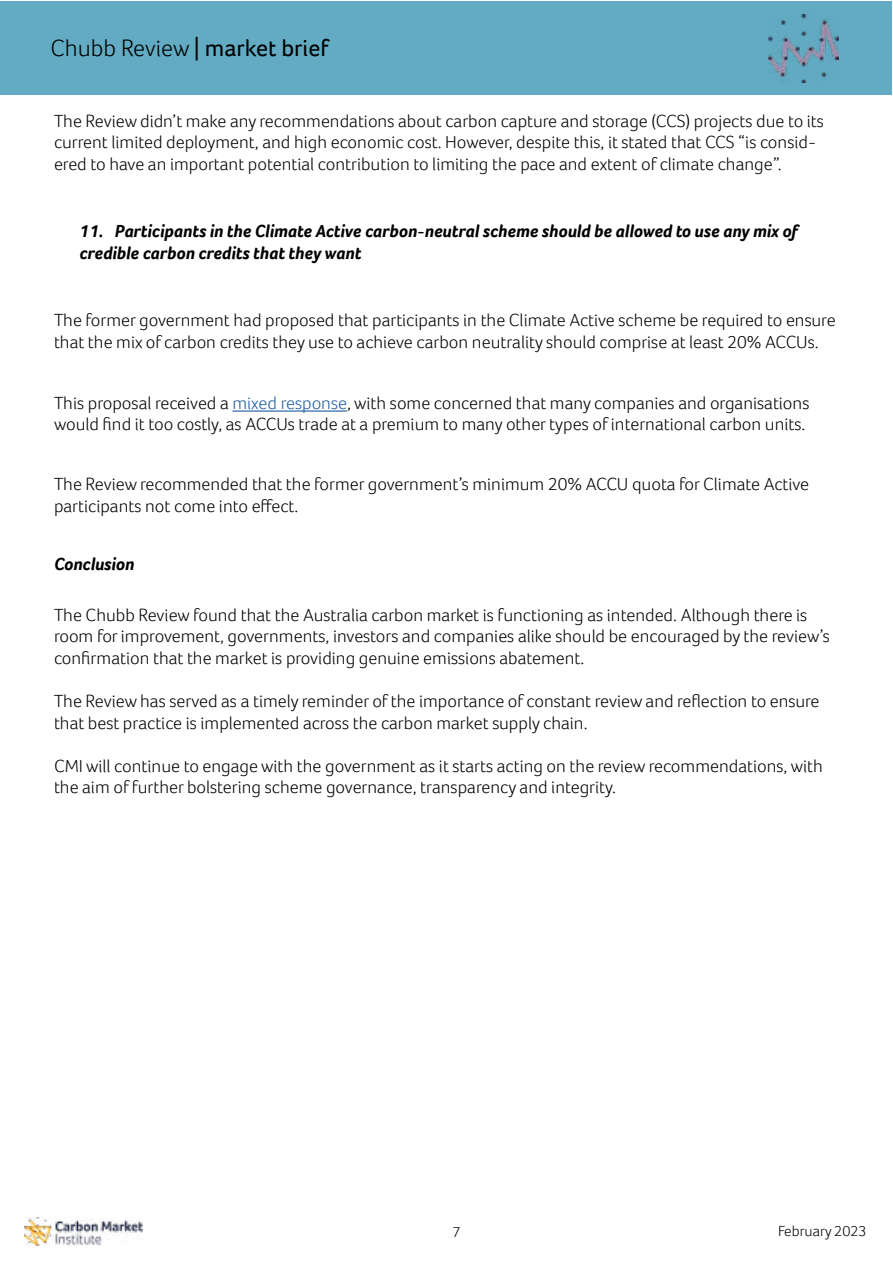
<style>
.page{position:relative;width:893px;height:1263px;background:#fff}
.page>*{position:absolute;margin:0;border:0;box-sizing:border-box;transform-origin:0 0}
.t1{font:24px "Foco";color:#000}
.t2{font:300 18px/21.6px "Foco";color:#000}
.t3{font:italic 700 18px/21.6px "Foco";color:#000}
.t4{font:300 15px "Foco";color:#000}
.s1{font-weight:300}
.s2{color:#215e9e}
</style>
<div class="page">
<div style="left:1px;top:1px;width:891px;height:93px;background:#62abc2"></div>
<img style="left:769px;top:14px;width:70px;height:68px">
<img style="left:25px;top:1217px;width:117px;height:29px">
<hr style="left:232px;top:410px;width:115px;height:2px;background:#215e9e">
<h1 class="t1" style="left:50px;top:32px;width:279px"><span class="s1">Chubb Review</span> | market brief</h1>
<p class="t2" style="left:54px;top:110px;width:771px">The Review didn’t make any recommendations about carbon capture and storage (CCS) projects due to its current limited deployment, and high economic cost. However, despite this, it stated that CCS “is consid&shy;ered to have an important potential contribution to limiting the pace and extent of climate change”.</p>
<p class="t3" style="left:80px;top:220px;width:720px">11. Participants in the Climate Active carbon-neutral scheme should be allowed to use any mix of credible carbon credits that they want</p>
<p class="t2" style="left:54px;top:309px;width:783px">The former government had proposed that participants in the Climate Active scheme be required to ensure that the mix of carbon credits they use to achieve carbon neutrality should comprise at least 20% ACCUs.</p>
<p class="t2" style="left:54px;top:392px;width:757px">This proposal received a <span class="s2">mixed response</span>, with some concerned that many companies and organisations would find it too costly, as ACCUs trade at a premium to many other types of international carbon units.</p>
<p class="t2" style="left:54px;top:473px;width:757px">The Review recommended that the former government’s minimum 20% ACCU quota for Climate Active participants not come into effect.</p>
<p class="t3" style="left:54px;top:553px;width:82px">Conclusion</p>
<p class="t2" style="left:54px;top:604px;width:777px">The Chubb Review found that the Australia carbon market is functioning as intended. Although there is room for improvement, governments, investors and companies alike should be encouraged by the review’s confirmation that the market is providing genuine emissions abatement.</p>
<p class="t2" style="left:54px;top:690px;width:767px">The Review has served as a timely reminder of the importance of constant review and reflection to ensure that best practice is implemented across the carbon market supply chain.</p>
<p class="t2" style="left:54px;top:755px;width:770px">CMI will continue to engage with the government as it starts acting on the review recommendations, with the aim of further bolstering scheme governance, transparency and integrity.</p>
<p class="t4" style="left:452px;top:1222px;width:10px">7</p>
<p class="t4" style="left:778px;top:1221px;width:90px">February 2023</p>
</div>
